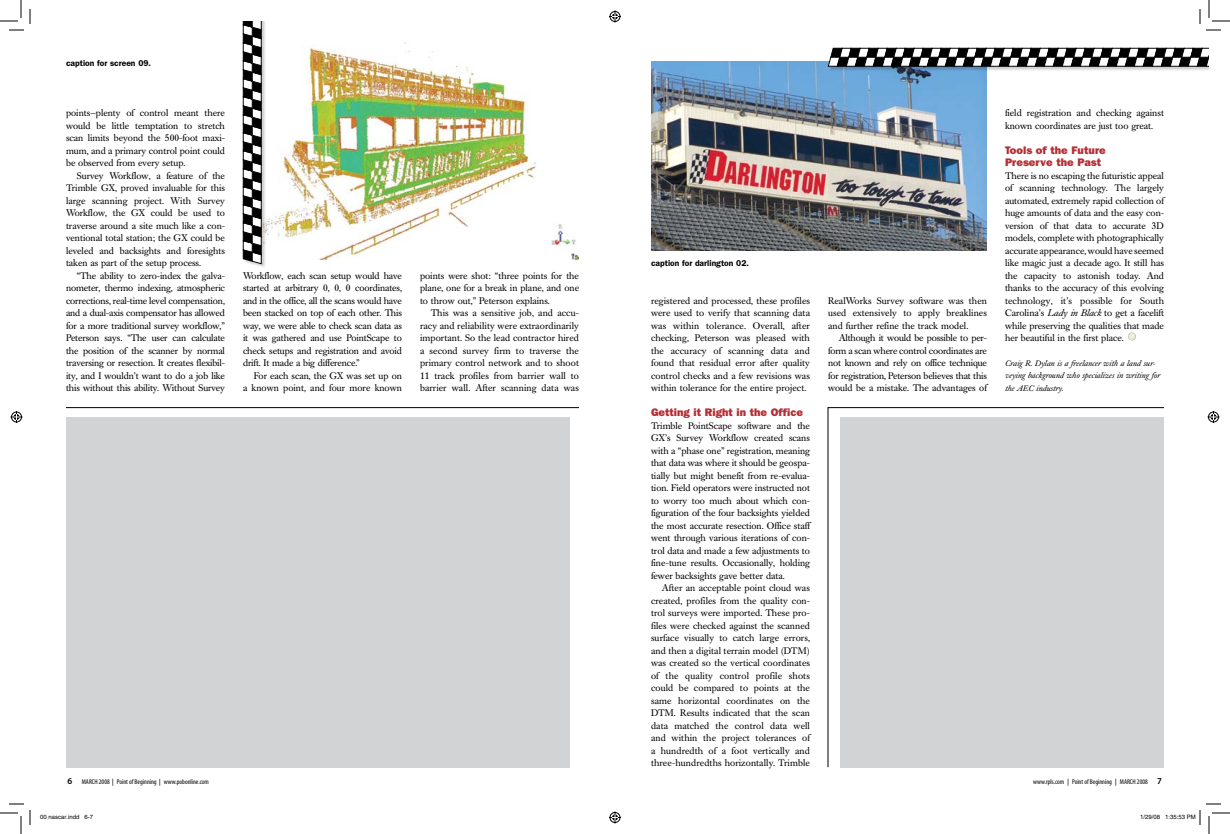
<style>
.page{position:relative;width:1230px;height:834px;background:#fff}
.page>*{position:absolute;margin:0;border:0;box-sizing:border-box;transform-origin:0 0}
.t1{font:800 11px/12.5px "Franklin Gothic";color:#b42e34}
.t2{font:9.5px/12.5px "Caslon Book BE";color:#000;text-align:justify}
.t3{font:600 8.5px "Franklin Gothic";color:#000}
.t4{font:italic 8px/12.5px "Caslon Book BE";letter-spacing:.01em;color:#000}
.t5{font:7px "Myriad MM 400 300";color:#000}
.t6{font:6px "Helvetica";color:#000}
.s1{font-style:italic}
.s2{font-family:"Myriad MM 565 600";font-size:9px}
.s3{font-family:"Myriad MM 565 300"}
</style>
<div class="page">
<svg style="left:1128px;top:333px;width:8px;height:8px"></svg>
<img style="left:270px;top:42px;width:309px;height:218px">
<div style="left:66px;top:417px;width:504px;height:351px;background:#d1d3d4"></div>
<hr style="left:66px;top:407px;width:513px;height:1px;background:#000">
<div style="left:828px;top:407px;width:336px;height:361px;background:#d1d3d4"></div>
<div style="left:243px;top:21px;width:27px;height:251px;background:#000;opacity:.2"></div>
<svg style="left:243px;top:21px;width:19px;height:243px"></svg>
<img style="left:651px;top:62px;width:336px;height:188px">
<div style="left:828px;top:48px;width:381px;height:27px;background:#000;opacity:.2"></div>
<svg style="left:828px;top:48px;width:381px;height:19px"></svg>
<svg style="left:0;top:0;width:31px;height:31px"></svg>
<svg style="left:0;top:803px;width:31px;height:31px"></svg>
<svg style="left:1199px;top:0;width:31px;height:31px"></svg>
<svg style="left:609px;top:10px;width:12px;height:12px"></svg>
<svg style="left:609px;top:812px;width:12px;height:12px"></svg>
<svg style="left:10px;top:411px;width:12px;height:12px"></svg>
<svg style="left:1208px;top:411px;width:12px;height:12px"></svg>
<svg style="left:1199px;top:803px;width:31px;height:31px"></svg>
<p class="t3" style="left:66px;top:58px;width:87px">caption for screen 09.</p>
<p class="t2" style="left:66px;top:107px;width:161px">points—plenty of control meant there would be little temptation to stretch scan limits beyond the 500-foot maxi&shy;mum, and a primary control point could be observed from every setup.</p>
<p class="t2" style="left:66px;top:169px;width:161px;text-indent:11px">Survey Workflow, a feature of the Trimble GX, proved invaluable for this large scanning project. With Survey Workflow, the GX could be used to traverse around a site much like a con&shy;ventional total station; the GX could be leveled and backsights and foresights taken as part of the setup process.</p>
<p class="t2" style="left:66px;top:269px;width:161px;text-indent:11px">“The ability to zero-index the galva&shy;nometer, thermo indexing, atmospheric corrections, real-time level compensation, and a dual-axis compensator has allowed for a more traditional survey workflow,” Peterson says. “The user can calculate the position of the scanner by normal traversing or resection. It creates flexibil&shy;ity, and I wouldn’t want to do a job like this without this ability. Without Survey</p>
<p class="t2" style="left:243px;top:269px;width:161px">Workflow, each scan setup would have started at arbitrary 0, 0, 0 coordinates, and in the office, all the scans would have been stacked on top of each other. This way, we were able to check scan data as it was gathered and use PointScape to check setups and registration and avoid drift. It made a big difference.”</p>
<p class="t2" style="left:243px;top:369px;width:161px;text-align:right">For each scan, the GX was set up on<br>a known point, and four more known</p>
<p class="t2" style="left:420px;top:269px;width:161px">points were shot: “three points for the plane, one for a break in plane, and one to throw out,” Peterson explains.</p>
<p class="t2" style="left:420px;top:307px;width:161px;text-indent:11px">This was a sensitive job, and accu&shy;racy and reliability were extraordinarily important. So the lead contractor hired a second survey firm to traverse the primary control network and to shoot 11 track profiles from barrier wall to barrier wall. After scanning data was</p>
<p class="t3" style="left:651px;top:258px;width:100px">caption for darlington 02.</p>
<p class="t2" style="left:651px;top:294px;width:161px">registered and processed, these profiles were used to verify that scanning data was within tolerance. Overall, after checking, Peterson was pleased with the accuracy of scanning data and found that residual error after quality control checks and a few revisions was within tolerance for the entire project.</p>
<p class="t1" style="left:651px;top:406px;width:154px">Getting it Right in the Office</p>
<p class="t2" style="left:651px;top:419px;width:161px">Trimble PointScape software and the GX’s Survey Workflow created scans with a “phase one” registration, meaning that data was where it should be geospa&shy;tially but might benefit from re-evalua&shy;tion. Field operators were instructed not to worry too much about which con&shy;figuration of the four backsights yielded the most accurate resection. Office staff went through various iterations of con&shy;trol data and made a few adjustments to fine-tune results. Occasionally, holding fewer backsights gave better data.</p>
<p class="t2" style="left:651px;top:582px;width:161px;text-indent:11px">After an acceptable point cloud was created, profiles from the quality con&shy;trol surveys were imported. These pro&shy;files were checked against the scanned surface visually to catch large errors, and then a digital terrain model (DTM) was created so the vertical coordinates of the quality control profile shots could be compared to points at the same horizontal coordinates on the DTM. Results indicated that the scan data matched the control data well and within the project tolerances of a hundredth of a foot vertically and three-hundredths horizontally. Trimble</p>
<p class="t2" style="left:828px;top:294px;width:161px">RealWorks Survey software was then used extensively to apply breaklines and further refine the track model.</p>
<p class="t2" style="left:828px;top:332px;width:161px;text-indent:11px">Although it would be possible to per&shy;form a scan where control coordinates are not known and rely on office technique for registration, Peterson believes that this would be a mistake. The advantages of</p>
<p class="t2" style="left:1005px;top:107px;width:160px">field registration and checking against known coordinates are just too great.</p>
<p class="t1" style="left:1005px;top:144px;width:102px">Tools of the Future<br>Preserve the Past</p>
<p class="t2" style="left:1005px;top:169px;width:161px">There is no escaping the futuristic appeal of scanning technology. The largely automated, extremely rapid collection of huge amounts of data and the easy con&shy;version of that data to accurate 3D models, complete with photographically accurate appearance, would have seemed like magic just a decade ago. It still has the capacity to astonish today. And thanks to the accuracy of this evolving technology, it’s possible for South Carolina’s <span class="s1">Lady in Black</span> to get a facelift while preserving the qualities that made her beautiful in the first place.</p>
<p class="t4" style="left:1005px;top:357px;width:156px">Craig R. Dylan is a freelancer with a land sur&shy;veying background who specializes in writing for the AEC industry.</p>
<p class="t5" style="left:67px;top:778px;width:143px"><span class="s2">6</span> march 2008 <span class="s3">|</span> Point of Beginning <span class="s3">|</span> www.pobonline.com</p>
<p class="t5" style="left:1033px;top:778px;width:130px">www.rpls.com <span class="s3">|</span> Point of Beginning <span class="s3">|</span> march 2008 <span class="s2">7</span></p>
<p class="t6" style="left:40px;top:813px;width:55px">00 nascar.indd 6-7</p>
<p class="t6" style="left:1140px;top:813px;width:57px">1/29/08 1:35:53 PM</p>
</div>
